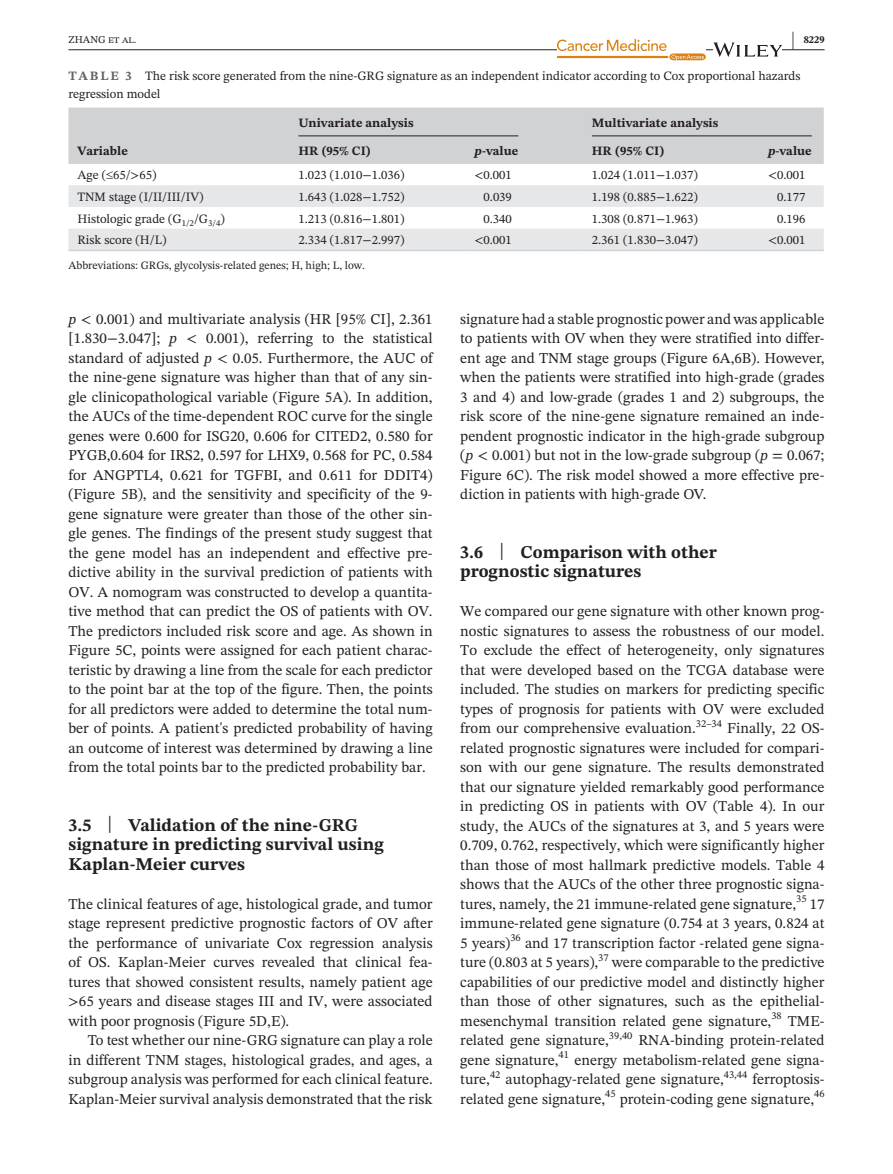
<style>
.page{position:relative;width:893px;height:1174px;background:#fff}
.page>*{position:absolute;margin:0;border:0;box-sizing:border-box;transform-origin:0 0}
.t1{font:700 21px "STIX Two Text";color:#231f20;scale:.42 1}
.t2{font:700 18px/19.5px "STIX Two Text";color:#231f20}
.t3{font:15px/19.5px "STIX Two Text";color:#231f20;text-align:justify}
.t4{font:12.75px/18px "STIX Two Text";color:#231f20}
.t5{font:700 12.75px "STIX Two Text";color:#231f20}
.t6{font:11.25px "STIX Two Text";color:#231f20}
.t7{font:10.5px "STIX Two Text";color:#231f20}
.t8{font:700 10.5px "STIX Two Text";color:#231f20}
.s1{font-weight:700;color:#636366}
.s2{font-style:italic}
.s3{font-weight:400;font-size:23.7px}
</style>
<div class="page">
<hr style="left:68px;top:49px;width:756px;height:1px;background:#231f20">
<svg style="left:557px;top:39px;width:149px;height:21px"></svg>
<svg style="left:713px;top:43px;width:69px;height:14px"></svg>
<div style="left:68px;top:108px;width:756px;height:56px;background:#d1d2d4"></div>
<svg style="left:68px;top:185px;width:756px;height:65px;fill:#e6e7e9"></svg>
<hr style="left:68px;top:250px;width:221px;height:1px;background:#d1d2d4">
<hr style="left:289px;top:250px;width:177px;height:1px;background:#d1d2d4">
<hr style="left:466px;top:250px;width:117px;height:1px;background:#d1d2d4">
<hr style="left:583px;top:250px;width:176px;height:1px;background:#d1d2d4">
<hr style="left:759px;top:250px;width:65px;height:1px;background:#d1d2d4">
<hr style="left:298px;top:135px;width:220px;height:1px;background:#231f20">
<hr style="left:592px;top:135px;width:220px;height:1px;background:#231f20">
<h1 class="t1" style="left:792px;top:24px;width:8px">|</h1>
<p class="t7" style="left:68px;top:32px;width:69px">ZHANG et al.</p>
<p class="t8" style="left:804px;top:32px;width:22px">8229</p>
<p class="t4" style="left:68px;top:66px;width:734px"><span class="s1">TABLE 3</span> The risk score generated from the nine-GRG signature as an independent indicator according to Cox proportional hazards regression model</p>
<p class="t5" style="left:77px;top:141px;width:52px">Variable</p>
<p class="t5" style="left:298px;top:113px;width:117px">Univariate analysis</p>
<p class="t5" style="left:592px;top:113px;width:128px">Multivariate analysis</p>
<p class="t5" style="left:298px;top:141px;width:74px">HR (95% CI)</p>
<p class="t5" style="left:475px;top:141px;width:45px"><span class="s2">p</span>-value</p>
<p class="t5" style="left:592px;top:141px;width:74px">HR (95% CI)</p>
<p class="t5" style="left:768px;top:141px;width:45px"><span class="s2">p</span>-value</p>
<p class="t4" style="left:77px;top:166px;width:81px">Age (≤65/&gt;65)</p>
<p class="t4" style="left:298px;top:166px;width:108px">1.023 (1.010−1.036)</p>
<p class="t4" style="left:475px;top:166px;width:39px">&lt;0.001</p>
<p class="t4" style="left:592px;top:166px;width:108px">1.024 (1.011−1.037)</p>
<p class="t4" style="left:768px;top:166px;width:39px">&lt;0.001</p>
<p class="t4" style="left:77px;top:188px;width:127px">TNM stage (I/II/III/IV)</p>
<p class="t4" style="left:298px;top:188px;width:108px">1.643 (1.028−1.752)</p>
<p class="t4" style="left:484px;top:188px;width:30px">0.039</p>
<p class="t4" style="left:592px;top:188px;width:108px">1.198 (0.885−1.622)</p>
<p class="t4" style="left:777px;top:188px;width:30px">0.177</p>
<p class="t4" style="left:78px;top:209px;width:149px">Histologic grade (G<sub>1/2</sub>/G<sub>3/4</sub>)</p>
<p class="t4" style="left:298px;top:209px;width:108px">1.213 (0.816−1.801)</p>
<p class="t4" style="left:483px;top:209px;width:30px">0.340</p>
<p class="t4" style="left:592px;top:209px;width:108px">1.308 (0.871−1.963)</p>
<p class="t4" style="left:777px;top:209px;width:30px">0.196</p>
<p class="t4" style="left:77px;top:231px;width:91px">Risk score (H/L)</p>
<p class="t4" style="left:298px;top:231px;width:108px">2.334 (1.817−2.997)</p>
<p class="t4" style="left:475px;top:231px;width:39px">&lt;0.001</p>
<p class="t4" style="left:592px;top:231px;width:108px">2.361 (1.830−3.047)</p>
<p class="t4" style="left:768px;top:231px;width:39px">&lt;0.001</p>
<p class="t6" style="left:68px;top:257px;width:298px">Abbreviations: GRGs, glycolysis-related genes; H, high; L, low.</p>
<p class="t3" style="left:68px;top:309px;width:366px"><span class="s2">p</span> &lt; 0.001) and multivariate analysis (HR [95% CI], 2.361 [1.830−3.047]; <span class="s2">p</span> &lt; 0.001), referring to the statistical standard of adjusted <span class="s2">p</span> &lt; 0.05. Furthermore, the AUC of the nine-gene signature was higher than that of any sin&shy;gle clinicopathological variable (Figure 5A). In addition, the AUCs of the time-dependent ROC curve for the single genes were 0.600 for ISG20, 0.606 for CITED2, 0.580 for PYGB,0.604 for IRS2, 0.597 for LHX9, 0.568 for PC, 0.584 for ANGPTL4, 0.621 for TGFBI, and 0.611 for DDIT4) (Figure 5B), and the sensitivity and specificity of the 9- gene signature were greater than those of the other sin&shy;gle genes. The findings of the present study suggest that the gene model has an independent and effective pre&shy;dictive ability in the survival prediction of patients with OV. A nomogram was constructed to develop a quantita&shy;tive method that can predict the OS of patients with OV.<br>The predictors included risk score and age. As shown in Figure 5C, points were assigned for each patient charac&shy;teristic by drawing a line from the scale for each predictor to the point bar at the top of the figure. Then, the points for all predictors were added to determine the total num&shy;ber of points. A patient's predicted probability of having an outcome of interest was determined by drawing a line from the total points bar to the predicted probability bar.</p>
<p class="t2" style="left:68px;top:815px;width:317px">3.5 <span class="s3">|</span> Validation of the nine-GRG signature in predicting survival using<br>Kaplan-Meier curves</p>
<p class="t3" style="left:68px;top:894px;width:366px">The clinical features of age, histological grade, and tumor stage represent predictive prognostic factors of OV after the performance of univariate Cox regression analysis of OS. Kaplan-Meier curves revealed that clinical fea&shy;tures that showed consistent results, namely patient age &gt;65 years and disease stages III and IV, were associated with poor prognosis (Figure 5D,E).</p>
<p class="t3" style="left:68px;top:1030px;width:366px;text-indent:20px">To test whether our nine-GRG signature can play a role in different TNM stages, histological grades, and ages, a subgroup analysis was performed for each clinical feature.<br>Kaplan-Meier survival analysis demonstrated that the risk</p>
<p class="t3" style="left:460px;top:309px;width:366px">signature had a stable prognostic power and was applicable to patients with OV when they were stratified into differ&shy;ent age and TNM stage groups (Figure 6A,6B). However, when the patients were stratified into high-grade (grades 3 and 4) and low-grade (grades 1 and 2) subgroups, the risk score of the nine-gene signature remained an inde&shy;pendent prognostic indicator in the high-grade subgroup (<span class="s2">p</span> &lt; 0.001) but not in the low-grade subgroup (<span class="s2">p</span> = 0.067; Figure 6C). The risk model showed a more effective pre&shy;diction in patients with high-grade OV.</p>
<p class="t2" style="left:460px;top:542px;width:258px">3.6 <span class="s3">|</span> Comparison with other prognostic signatures</p>
<p class="t3" style="left:460px;top:601px;width:366px">We compared our gene signature with other known prog&shy;nostic signatures to assess the robustness of our model.<br>To exclude the effect of heterogeneity, only signatures that were developed based on the TCGA database were included. The studies on markers for predicting specific types of prognosis for patients with OV were excluded from our comprehensive evaluation.</p>
<p class="t7" style="left:696px;top:715px;width:28px">32–34</p>
<p class="t3" style="left:460px;top:718px;width:366px;text-indent:267px">Finally, 22 OS&shy;related prognostic signatures were included for compari&shy;son with our gene signature. The results demonstrated that our signature yielded remarkably good performance in predicting OS in patients with OV (Table 4). In our study, the AUCs of the signatures at 3, and 5 years were 0.709, 0.762, respectively, which were significantly higher than those of most hallmark predictive models. Table 4 shows that the AUCs of the other three prognostic signa&shy;tures, namely, the 21 immune-related gene signature,</p>
<p class="t7" style="left:796px;top:891px;width:12px">35</p>
<p class="t3" style="left:460px;top:894px;width:366px;text-indent:349px">17 immune-related gene signature (0.754 at 3 years, 0.824 at 5 years)</p>
<p class="t7" style="left:510px;top:930px;width:12px">36</p>
<p class="t3" style="left:460px;top:933px;width:366px;text-indent:65px">and 17 transcription factor -related gene signa&shy;ture (0.803 at 5 years),</p>
<p class="t7" style="left:598px;top:949px;width:12px">37</p>
<p class="t3" style="left:460px;top:952px;width:366px;text-indent:151px">were comparable to the predictive capabilities of our predictive model and distinctly higher than those of other signatures, such as the epithelial&shy;mesenchymal transition related gene signature,</p>
<p class="t7" style="left:771px;top:1008px;width:12px">38</p>
<p class="t3" style="left:788px;top:1011px;width:38px">TME-</p>
<p class="t3" style="left:460px;top:1030px;width:150px">related gene signature,</p>
<p class="t7" style="left:609px;top:1027px;width:25px">39,40</p>
<p class="t3" style="left:638px;top:1030px;width:188px">RNA-binding protein-related</p>
<p class="t3" style="left:460px;top:1050px;width:100px">gene signature,</p>
<p class="t7" style="left:559px;top:1047px;width:12px">41</p>
<p class="t3" style="left:574px;top:1050px;width:252px">energy metabolism-related gene signa-</p>
<p class="t3" style="left:460px;top:1069px;width:31px">ture,</p>
<p class="t7" style="left:490px;top:1066px;width:12px">42</p>
<p class="t3" style="left:506px;top:1069px;width:220px">autophagy-related gene signature,</p>
<p class="t7" style="left:724px;top:1066px;width:25px">43,44</p>
<p class="t3" style="left:752px;top:1069px;width:74px">ferroptosis-</p>
<p class="t3" style="left:460px;top:1089px;width:146px">related gene signature,</p>
<p class="t7" style="left:605px;top:1086px;width:12px">45</p>
<p class="t3" style="left:620px;top:1089px;width:196px">protein-coding gene signature,</p>
<p class="t7" style="left:814px;top:1086px;width:12px">46</p>
</div>
